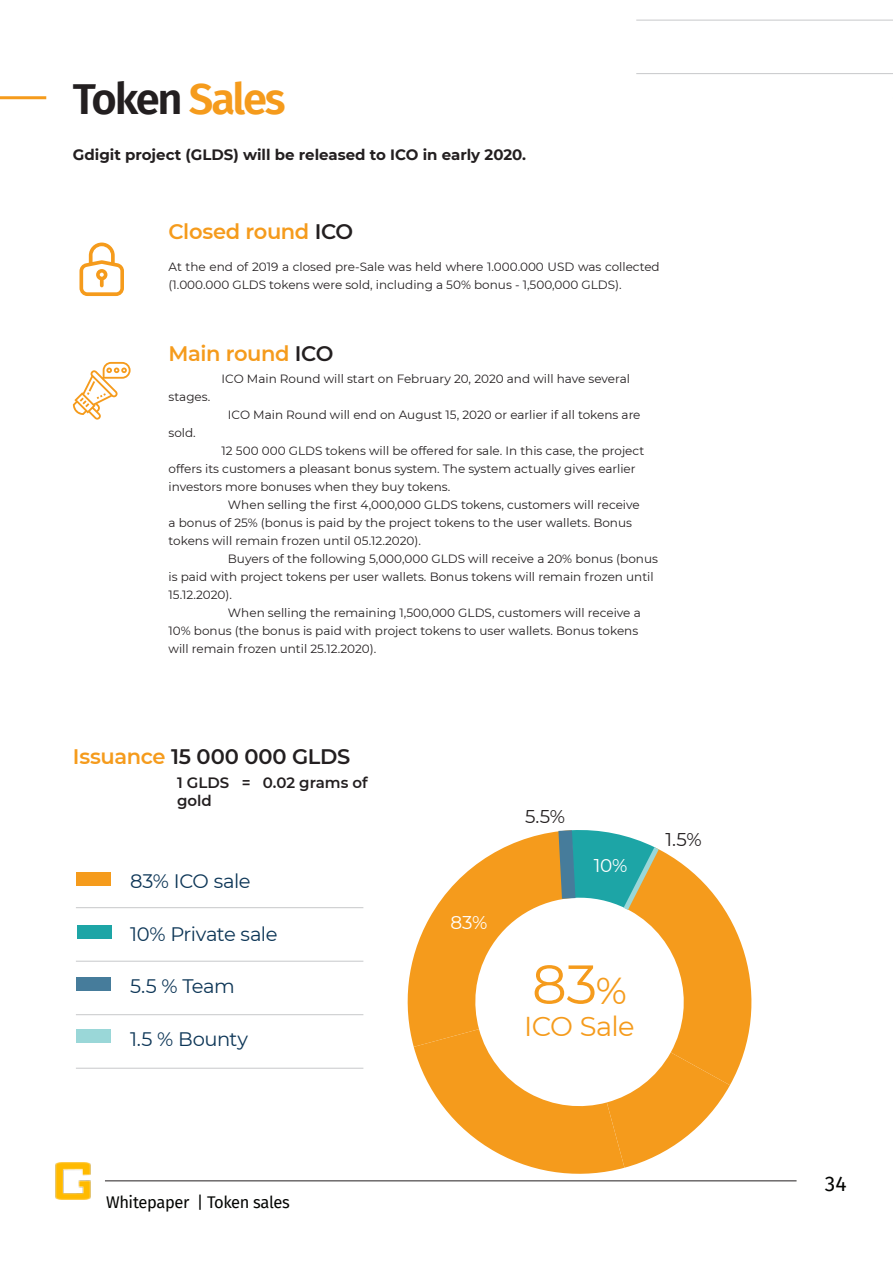
<style>
.page{position:relative;width:893px;height:1263px;background:#fff}
.page>*{position:absolute;margin:0;border:0;box-sizing:border-box;transform-origin:0 0}
._6_pt_Small_Text{font:54.6px "Montserrat";color:#f59b1c}
.t1{font:600 43.5px "Fira Sans";letter-spacing:-.05em;color:#231f20}
._6_pt_Small_Text-2{font:27.3px "Montserrat";letter-spacing:-.02em;color:#f59b1c}
._6_pt_Small_Text-3{font:600 21px "Montserrat";letter-spacing:-.02em;color:#f59b1c}
._6_pt_Small_Text-4{font:600 21px "Montserrat";letter-spacing:-.015em;color:#231f20}
._6_pt_Small_Text-5{font:21px "Fira Sans";color:#040503}
._6_pt_Small_Text-6{font:19.5px "Montserrat";letter-spacing:-.02em;color:#0d3657}
._6_pt_Small_Text-7{font:18.45px "Montserrat";color:#231f20}
._6_pt_Small_Text-8{font:18.45px "Montserrat";color:#fff}
._6_pt_Small_Text-9{font:16.5px "Fira Sans";letter-spacing:-.025em;color:#040503}
.No_Spacing{font:700 15px "Montserrat";color:#231f20}
.List_Paragraph{font:600 15px/18px "Montserrat";color:#231f20}
.No_Spacing-2{font:12px/18px "Montserrat";color:#231f20}
.s1{color:#f59b1c}
.s2{color:#231f20}
.s3{font-size:37.5px}
</style>
<div class="page">
<hr style="left:105px;top:1180px;width:691px;height:1px;background:#231f20">
<hr style="left:0;top:96px;width:46px;height:3px;background:#f59b1c">
<svg style="left:79px;top:243px;width:45px;height:53px"></svg>
<svg style="left:73px;top:362px;width:58px;height:58px"></svg>
<img style="left:55px;top:1163px;width:36px;height:37px">
<hr style="left:636px;top:20px;width:257px;height:1px;background:#c7c8ca">
<hr style="left:636px;top:73px;width:257px;height:1px;background:#c7c8ca">
<hr style="left:76px;top:907px;width:287px;height:1px;background:#c7c8ca">
<hr style="left:76px;top:961px;width:287px;height:1px;background:#c7c8ca">
<hr style="left:76px;top:1014px;width:287px;height:1px;background:#c7c8ca">
<hr style="left:76px;top:1068px;width:287px;height:1px;background:#c7c8ca">
<div style="left:76px;top:872px;width:34px;height:14px;background:#f59b1c"></div>
<div style="left:76px;top:977px;width:34px;height:14px;background:#467c9b"></div>
<div style="left:76px;top:1029px;width:34px;height:14px;background:#9ad7d8"></div>
<div style="left:77px;top:926px;width:34px;height:13px;background:#1da5a6"></div>
<svg style="left:407px;top:830px;width:345px;height:344px"></svg>
<p class="t1" style="left:73px;top:63px;width:214px">Token <span class="s1">Sales</span></p>
<p class="No_Spacing" style="left:73px;top:143px;width:455px">Gdigit project (GLDS) will be released to ICO in early 2020.</p>
<p class="_6_pt_Small_Text-3" style="left:169px;top:217px;width:186px">Closed round <span class="s2">ICO</span></p>
<p class="No_Spacing-2" style="left:169px;top:257px;width:493px">At the end of 2019 a closed pre-Sale was held where 1.000.000 USD was collected (1.000.000 GLDS tokens were sold, including a 50% bonus - 1,500,000 GLDS).</p>
<p class="_6_pt_Small_Text-3" style="left:169px;top:338px;width:166px">Main round <span class="s2">ICO</span></p>
<p class="No_Spacing-2" style="left:169px;top:387px;width:43px">stages.</p>
<p class="No_Spacing-2" style="left:222px;top:369px;width:410px">ICO Main Round will start on February 20, 2020 and will have several</p>
<p class="No_Spacing-2" style="left:228px;top:405px;width:414px">ICO Main Round will end on August 15, 2020 or earlier if all tokens are</p>
<p class="No_Spacing-2" style="left:169px;top:423px;width:29px">sold.</p>
<p class="No_Spacing-2" style="left:169px;top:441px;width:477px;text-indent:53px">12 500 000 GLDS tokens will be offered for sale. In this case, the project offers its customers a pleasant bonus system. The system actually gives earlier investors more bonuses when they buy tokens.</p>
<p class="No_Spacing-2" style="left:169px;top:495px;width:473px;text-indent:59px">When selling the first 4,000,000 GLDS tokens, customers will receive a bonus of 25% (bonus is paid by the project tokens to the user wallets. Bonus tokens will remain frozen until 05.12.2020).</p>
<p class="No_Spacing-2" style="left:169px;top:549px;width:491px;text-indent:59px">Buyers of the following 5,000,000 GLDS will receive a 20% bonus (bonus is paid with project tokens per user wallets. Bonus tokens will remain frozen until<br>15.12.2020).</p>
<p class="No_Spacing-2" style="left:169px;top:603px;width:474px;text-indent:59px">When selling the remaining 1,500,000 GLDS, customers will receive a<br>10% bonus (the bonus is paid with project tokens to user wallets. Bonus tokens will remain frozen until 25.12.2020).</p>
<p class="_6_pt_Small_Text-4" style="left:73px;top:742px;width:279px"><span class="s1">Issuance</span> 15 000 000 GLDS</p>
<p class="List_Paragraph" style="left:177px;top:772px;width:192px">1 GLDS = 0.02 grams of gold</p>
<p class="_6_pt_Small_Text-6" style="left:130px;top:868px;width:122px">83% ICO sale</p>
<p class="_6_pt_Small_Text-6" style="left:130px;top:920px;width:149px">10% Private sale</p>
<p class="_6_pt_Small_Text-6" style="left:130px;top:973px;width:106px">5.5 % Team</p>
<p class="_6_pt_Small_Text-6" style="left:130px;top:1025px;width:120px">1.5 % Bounty</p>
<p class="_6_pt_Small_Text-9" style="left:106px;top:1189px;width:185px">Whitepaper | Token sales</p>
<p class="_6_pt_Small_Text-8" style="left:450px;top:910px;width:38px">83%</p>
<p class="_6_pt_Small_Text-7" style="left:525px;top:804px;width:42px">5.5%</p>
<p class="_6_pt_Small_Text-8" style="left:594px;top:852px;width:35px">10%</p>
<p class="_6_pt_Small_Text-7" style="left:666px;top:826px;width:38px">1.5%</p>
<p class="_6_pt_Small_Text" style="left:532px;top:947px;width:96px">83<span class="s3">%</span></p>
<p class="_6_pt_Small_Text-2" style="left:524px;top:1008px;width:112px">ICO Sale</p>
<p class="_6_pt_Small_Text-5" style="left:825px;top:1167px;width:23px">34</p>
</div>
